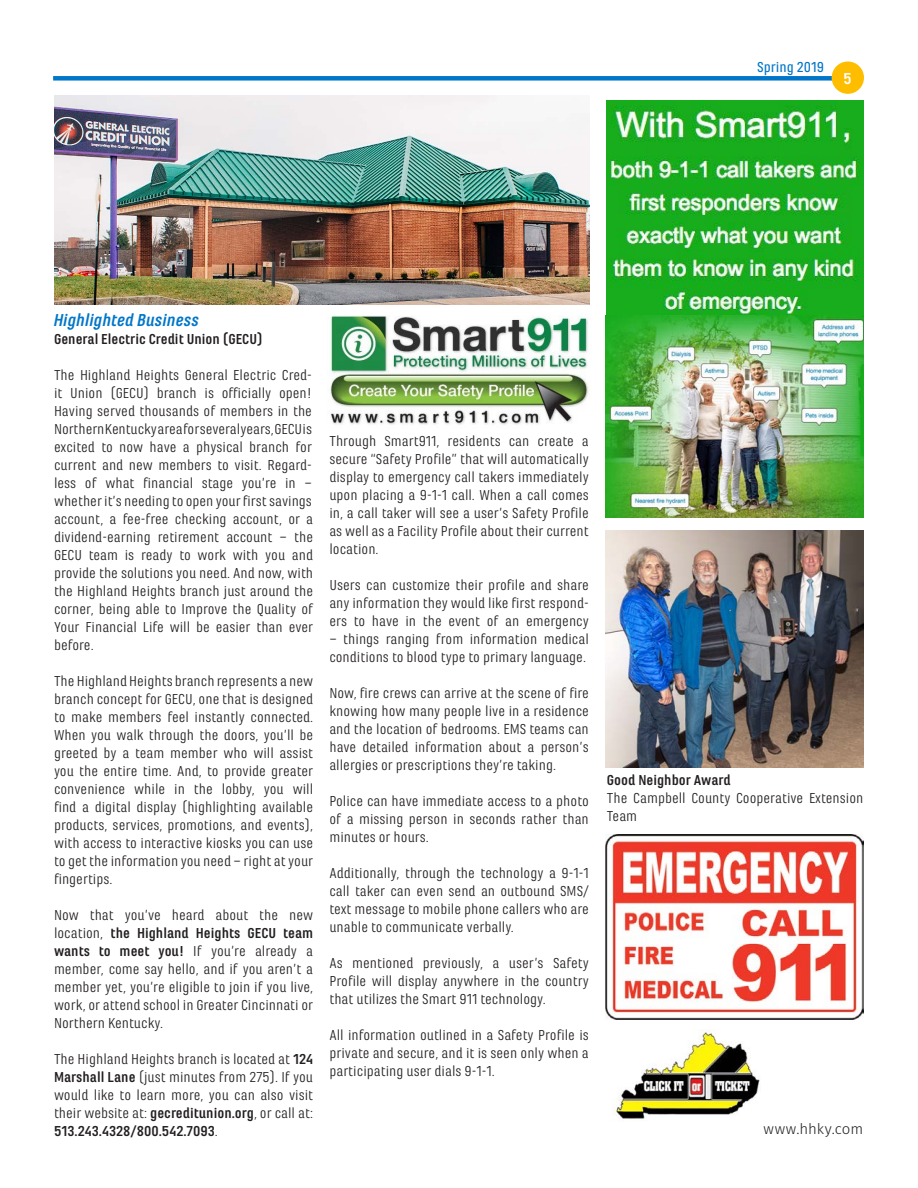
<style>
.page{position:relative;width:918px;height:1188px;background:#fff}
.page>*{position:absolute;margin:0;border:0;box-sizing:border-box;transform-origin:0 0}
.t1{font:italic 700 18px "Marianina Wd FY";color:#0076c8}
.t2{font:700 16.5px "Marianina Wd FY";color:#fff}
.t3{font:15px/18px "Marianina Wd FY";color:#231f20;text-align:justify}
.t4{font:700 15px "Marianina Wd FY";color:#231f20}
.t5{font:300 15px "Fira Sans";color:#231f20}
.t6{font:500 15px "Marianina Wd FY";color:#0076c8}
.s1{font-weight:700}
</style>
<div class="page">
<div style="left:53px;top:76px;width:785px;height:5px;background:#0076c8"></div>
<div style="left:832px;top:62px;width:31px;height:31px;background:#ffbd00;border-radius:50%"></div>
<div style="left:832px;top:62px;width:32px;height:32px;border:2px solid #ffbd00;border-radius:50%"></div>
<img style="left:606px;top:101px;width:257px;height:214px">
<img style="left:614px;top:1030px;width:146px;height:91px">
<img style="left:54px;top:95px;width:535px;height:209px">
<img style="left:330px;top:315px;width:259px;height:110px">
<img style="left:606px;top:315px;width:258px;height:203px">
<img style="left:606px;top:531px;width:258px;height:236px">
<img style="left:605px;top:835px;width:259px;height:185px">
<p class="t6" style="left:757px;top:59px;width:68px">Spring 2019</p>
<p class="t2" style="left:844px;top:69px;width:10px">5</p>
<p class="t1" style="left:54px;top:310px;width:147px">Highlighted Business</p>
<p class="t4" style="left:54px;top:331px;width:210px">General Electric Credit Union (GECU)</p>
<p class="t3" style="left:54px;top:366px;width:261px">The Highland Heights General Electric Cred&shy;it Union (GECU) branch is officially open!<br>Having served thousands of members in the Northern Kentucky area for several years, GECU is excited to now have a physical branch for current and new members to visit. Regard&shy;less of what financial stage you’re in – whether it’s needing to open your first savings account, a fee-free checking account, or a dividend-earning retirement account – the GECU team is ready to work with you and provide the solutions you need. And now, with the Highland Heights branch just around the corner, being able to Improve the Quality of Your Financial Life will be easier than ever before.</p>
<p class="t3" style="left:54px;top:672px;width:261px">The Highland Heights branch represents a new branch concept for GECU, one that is designed to make members feel instantly connected.<br>When you walk through the doors, you’ll be greeted by a team member who will assist you the entire time. And, to provide greater convenience while in the lobby, you will find a digital display (highlighting available products, services, promotions, and events), with access to interactive kiosks you can use to get the information you need – right at your fingertips.</p>
<p class="t3" style="left:54px;top:906px;width:261px">Now that you’ve heard about the new location, <span class="s1">the Highland Heights GECU team wants to meet you!</span> If you’re already a member, come say hello, and if you aren’t a member yet, you’re eligible to join if you live, work, or attend school in Greater Cincinnati or Northern Kentucky.</p>
<p class="t3" style="left:54px;top:1050px;width:261px">The Highland Heights branch is located at <span class="s1">124<br>Marshall Lane</span> (just minutes from 275). If you would like to learn more, you can also visit their website at: <span class="s1">gecreditunion.org</span>, or call at:<br><span class="s1">513.243.4328/800.542.7093</span>.</p>
<p class="t3" style="left:329px;top:432px;width:261px">Through Smart911, residents can create a secure “Safety Profile” that will automatically display to emergency call takers immediately upon placing a 9-1-1 call. When a call comes in, a call taker will see a user’s Safety Profile as well as a Facility Profile about their current location.</p>
<p class="t3" style="left:329px;top:576px;width:261px">Users can customize their profile and share any information they would like first respond&shy;ers to have in the event of an emergency</p>
<p class="t3" style="left:329px;top:630px;width:261px">– things ranging from information medical conditions to blood type to primary language.</p>
<p class="t3" style="left:329px;top:684px;width:261px">Now, fire crews can arrive at the scene of fire knowing how many people live in a residence and the location of bedrooms. EMS teams can have detailed information about a person’s allergies or prescriptions they’re taking.</p>
<p class="t3" style="left:329px;top:792px;width:261px">Police can have immediate access to a photo of a missing person in seconds rather than minutes or hours.</p>
<p class="t3" style="left:329px;top:864px;width:261px">Additionally, through the technology a 9-1-1 call taker can even send an outbound SMS/ text message to mobile phone callers who are unable to communicate verbally.</p>
<p class="t3" style="left:329px;top:954px;width:261px">As mentioned previously, a user’s Safety Profile will display anywhere in the country that utilizes the Smart 911 technology.</p>
<p class="t3" style="left:329px;top:1026px;width:261px">All information outlined in a Safety Profile is private and secure, and it is seen only when a participating user dials 9-1-1.</p>
<p class="t4" style="left:607px;top:772px;width:125px">Good Neighbor Award</p>
<p class="t3" style="left:607px;top:789px;width:258px">The Campbell County Cooperative Extension<br>Team</p>
<p class="t5" style="left:764px;top:1118px;width:101px">www.hhky.com</p>
</div>
